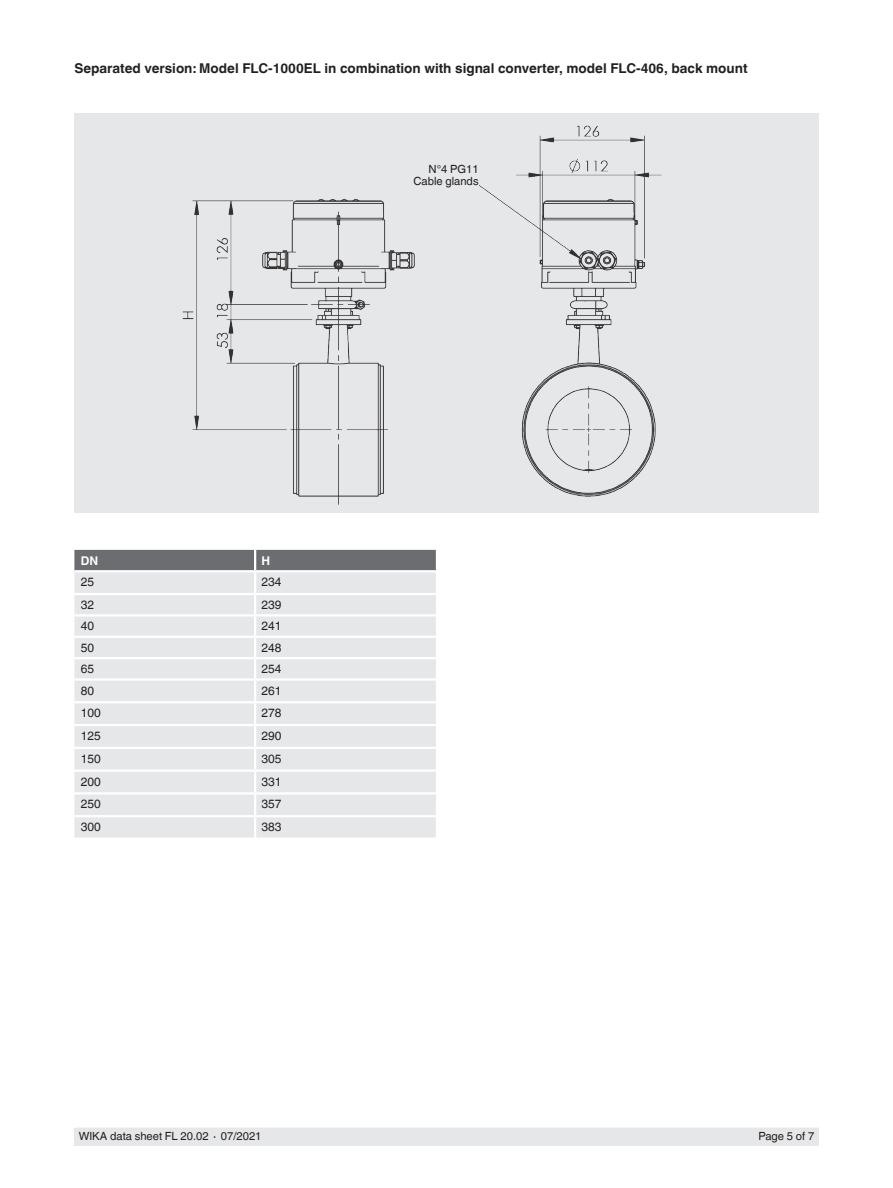
<style>
.page{position:relative;width:893px;height:1188px;background:#fff}
.page>*{position:absolute;margin:0;border:0;box-sizing:border-box;transform-origin:0 0}
.t1{font:700 13.5px "Helvetica World";color:#231f20}
.t2{font:12px "Helvetica World";color:#231f20}
.t3{font:700 12px "Helvetica World";color:#fff}
.t4{font:11.25px/12px "Helvetica World";color:#231f20;text-align:right}
</style>
<div class="page">
<div style="left:74px;top:1128px;width:745px;height:17px;background:#e6e7e9"></div>
<div style="left:74px;top:113px;width:745px;height:400px;background:#e6e7e9"></div>
<img style="left:182px;top:125px;width:480px;height:380px">
<div style="left:366px;top:153px;width:113px;height:44px;background:#e6e7e9"></div>
<div style="left:74px;top:550px;width:362px;height:20px;background:#6c6d70"></div>
<div style="left:74px;top:572px;width:362px;height:266px;background:#e6e7e9"></div>
<hr style="left:254px;top:572px;width:2px;height:21px;background:#fff">
<hr style="left:74px;top:593px;width:181px;height:2px;background:#fff">
<hr style="left:255px;top:593px;width:181px;height:2px;background:#fff">
<hr style="left:74px;top:614px;width:181px;height:3px;background:#fff">
<hr style="left:255px;top:614px;width:181px;height:3px;background:#fff">
<hr style="left:74px;top:636px;width:181px;height:2px;background:#fff">
<hr style="left:255px;top:636px;width:181px;height:2px;background:#fff">
<hr style="left:74px;top:657px;width:181px;height:2px;background:#fff">
<hr style="left:255px;top:657px;width:181px;height:2px;background:#fff">
<svg style="left:254px;top:595px;width:2px;height:83px"></svg>
<hr style="left:74px;top:678px;width:181px;height:3px;background:#fff">
<hr style="left:255px;top:678px;width:181px;height:3px;background:#fff">
<hr style="left:254px;top:681px;width:2px;height:20px;background:#fff">
<hr style="left:74px;top:701px;width:181px;height:2px;background:#fff">
<hr style="left:255px;top:701px;width:181px;height:2px;background:#fff">
<hr style="left:254px;top:703px;width:2px;height:21px;background:#fff">
<hr style="left:74px;top:724px;width:181px;height:2px;background:#fff">
<hr style="left:255px;top:724px;width:181px;height:2px;background:#fff">
<hr style="left:254px;top:726px;width:2px;height:21px;background:#fff">
<hr style="left:74px;top:747px;width:181px;height:2px;background:#fff">
<hr style="left:255px;top:747px;width:181px;height:2px;background:#fff">
<hr style="left:254px;top:749px;width:2px;height:21px;background:#fff">
<hr style="left:74px;top:770px;width:181px;height:2px;background:#fff">
<hr style="left:255px;top:770px;width:181px;height:2px;background:#fff">
<hr style="left:254px;top:772px;width:2px;height:20px;background:#fff">
<hr style="left:74px;top:792px;width:181px;height:3px;background:#fff">
<hr style="left:255px;top:792px;width:181px;height:3px;background:#fff">
<hr style="left:254px;top:795px;width:2px;height:20px;background:#fff">
<hr style="left:74px;top:815px;width:181px;height:2px;background:#fff">
<hr style="left:255px;top:815px;width:181px;height:2px;background:#fff">
<hr style="left:254px;top:817px;width:2px;height:21px;background:#fff">
<hr style="left:254px;top:550px;width:2px;height:20px;background:#fff">
<p class="t1" style="left:74px;top:61px;width:675px">Separated version: Model FLC-1000EL in combination with signal converter, model FLC-406, back mount</p>
<p class="t4" style="left:413px;top:163px;width:67px">N°4 PG11<br>Cable glands</p>
<p class="t3" style="left:81px;top:554px;width:19px">DN</p>
<p class="t3" style="left:261px;top:554px;width:10px">H</p>
<p class="t2" style="left:81px;top:575px;width:15px">25</p>
<p class="t2" style="left:261px;top:575px;width:22px">234</p>
<p class="t2" style="left:81px;top:598px;width:15px">32</p>
<p class="t2" style="left:261px;top:598px;width:22px">239</p>
<p class="t2" style="left:81px;top:619px;width:15px">40</p>
<p class="t2" style="left:261px;top:619px;width:22px">241</p>
<p class="t2" style="left:81px;top:641px;width:15px">50</p>
<p class="t2" style="left:261px;top:641px;width:22px">248</p>
<p class="t2" style="left:81px;top:662px;width:15px">65</p>
<p class="t2" style="left:261px;top:662px;width:22px">254</p>
<p class="t2" style="left:81px;top:683px;width:15px">80</p>
<p class="t2" style="left:261px;top:683px;width:22px">261</p>
<p class="t2" style="left:81px;top:706px;width:22px">100</p>
<p class="t2" style="left:261px;top:706px;width:22px">278</p>
<p class="t2" style="left:81px;top:729px;width:22px">125</p>
<p class="t2" style="left:261px;top:729px;width:22px">290</p>
<p class="t2" style="left:81px;top:752px;width:22px">150</p>
<p class="t2" style="left:261px;top:752px;width:22px">305</p>
<p class="t2" style="left:81px;top:774px;width:22px">200</p>
<p class="t2" style="left:261px;top:774px;width:22px">331</p>
<p class="t2" style="left:81px;top:797px;width:22px">250</p>
<p class="t2" style="left:261px;top:797px;width:22px">357</p>
<p class="t2" style="left:81px;top:820px;width:22px">300</p>
<p class="t2" style="left:261px;top:820px;width:22px">383</p>
<p class="t4" style="left:79px;top:1130px;width:184px">WIKA data sheet FL 20.02 ∙ 07/2021</p>
<p class="t4" style="left:759px;top:1130px;width:57px">Page 5 of 7</p>
</div>
